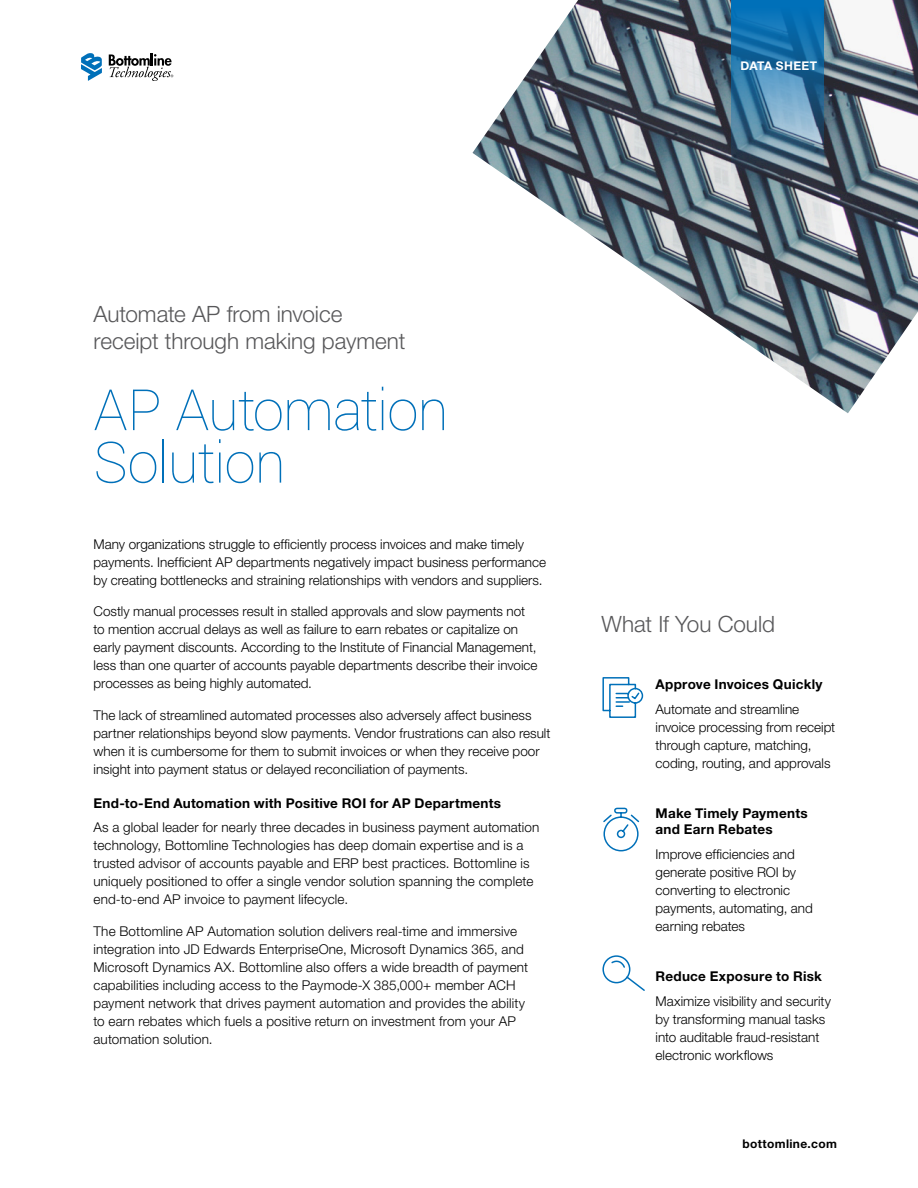
<style>
.page{position:relative;width:918px;height:1188px;background:#fff}
.page>*{position:absolute;margin:0;border:0;box-sizing:border-box;transform-origin:0 0}
.Headline2_Roboto_BTb{font:100 57px/52.5px "Roboto";letter-spacing:-.02em;color:#0070b9}
.Headline4_Helvetica{font:300 22.5px/27px "Helvetica Neue LT Std";letter-spacing:-.005em;color:#58585a}
.Body_Copy_Helvetica{font:300 13.5px/18px "Helvetica Neue LT Std";color:#000}
.Subhead_Helvetica_Ne{font:700 13.5px/16.5px "Helvetica Neue LT Std";letter-spacing:.02em;color:#000}
.t1{font:700 12px "Helvetica Neue LT Std";letter-spacing:.03em;color:#000}
.Asset_Navigation_Hel{font:700 12px "Helvetica Neue LT Std";letter-spacing:.03em;color:#fff}
</style>
<div class="page">
<svg style="left:109px;top:53px;width:64px;height:28px"></svg>
<svg style="left:81px;top:53px;width:21px;height:28px"></svg>
<img style="left:473px;top:0;width:445px;height:413px">
<svg style="left:731px;top:0;width:93px;height:175px;background:#3978a3"></svg>
<svg style="left:603px;top:807px;width:37px;height:45px"></svg>
<svg style="left:602px;top:677px;width:42px;height:41px"></svg>
<svg style="left:602px;top:955px;width:43px;height:36px"></svg>
<p class="Asset_Navigation_Hel" style="left:741px;top:58px;width:78px">DATA SHEET</p>
<p class="Headline4_Helvetica" style="left:94px;top:300px;width:313px">Automate AP from invoice receipt through making payment</p>
<p class="Headline2_Roboto_BTb" style="left:94px;top:382px;width:357px">AP Automation<br>Solution</p>
<p class="Body_Copy_Helvetica" style="left:94px;top:535px;width:454px">Many organizations struggle to efficiently process invoices and make timely payments. Inefficient AP departments negatively impact business performance by creating bottlenecks and straining relationships with vendors and suppliers.</p>
<p class="Body_Copy_Helvetica" style="left:94px;top:602px;width:446px">Costly manual processes result in stalled approvals and slow payments not to mention accrual delays as well as failure to earn rebates or capitalize on early payment discounts. According to the Institute of Financial Management, less than one quarter of accounts payable departments describe their invoice processes as being highly automated.</p>
<p class="Body_Copy_Helvetica" style="left:94px;top:706px;width:458px">The lack of streamlined automated processes also adversely affect business partner relationships beyond slow payments. Vendor frustrations can also result when it is cumbersome for them to submit invoices or when they receive poor insight into payment status or delayed reconciliation of payments.</p>
<p class="Subhead_Helvetica_Ne" style="left:94px;top:794px;width:409px">End-to-End Automation with Positive ROI for AP Departments</p>
<p class="Body_Copy_Helvetica" style="left:94px;top:818px;width:447px">As a global leader for nearly three decades in business payment automation technology, Bottomline Technologies has deep domain expertise and is a trusted advisor of accounts payable and ERP best practices. Bottomline is uniquely positioned to offer a single vendor solution spanning the complete end-to-end AP invoice to payment lifecycle.</p>
<p class="Body_Copy_Helvetica" style="left:94px;top:922px;width:436px">The Bottomline AP Automation solution delivers real-time and immersive integration into JD Edwards EnterpriseOne, Microsoft Dynamics 365, and Microsoft Dynamics AX. Bottomline also offers a wide breadth of payment capabilities including access to the Paymode-X 385,000+ member ACH payment network that drives payment automation and provides the ability to earn rebates which fuels a positive return on investment from your AP automation solution.</p>
<p class="Headline4_Helvetica" style="left:602px;top:610px;width:175px">What If You Could</p>
<p class="Subhead_Helvetica_Ne" style="left:656px;top:675px;width:168px">Approve Invoices Quickly</p>
<p class="Body_Copy_Helvetica" style="left:656px;top:699px;width:181px">Automate and streamline invoice processing from receipt through capture, matching, coding, routing, and approvals</p>
<p class="Subhead_Helvetica_Ne" style="left:656px;top:804px;width:154px">Make Timely Payments and Earn Rebates</p>
<p class="Body_Copy_Helvetica" style="left:656px;top:845px;width:159px">Improve efficiencies and generate positive ROI by converting to electronic payments, automating, and earning rebates</p>
<p class="Subhead_Helvetica_Ne" style="left:656px;top:968px;width:168px">Reduce Exposure to Risk</p>
<p class="Body_Copy_Helvetica" style="left:656px;top:992px;width:177px">Maximize visibility and security by transforming manual tasks into auditable fraud-resistant electronic workflows</p>
<p class="t1" style="left:742px;top:1136px;width:96px">bottomline.com</p>
</div>
